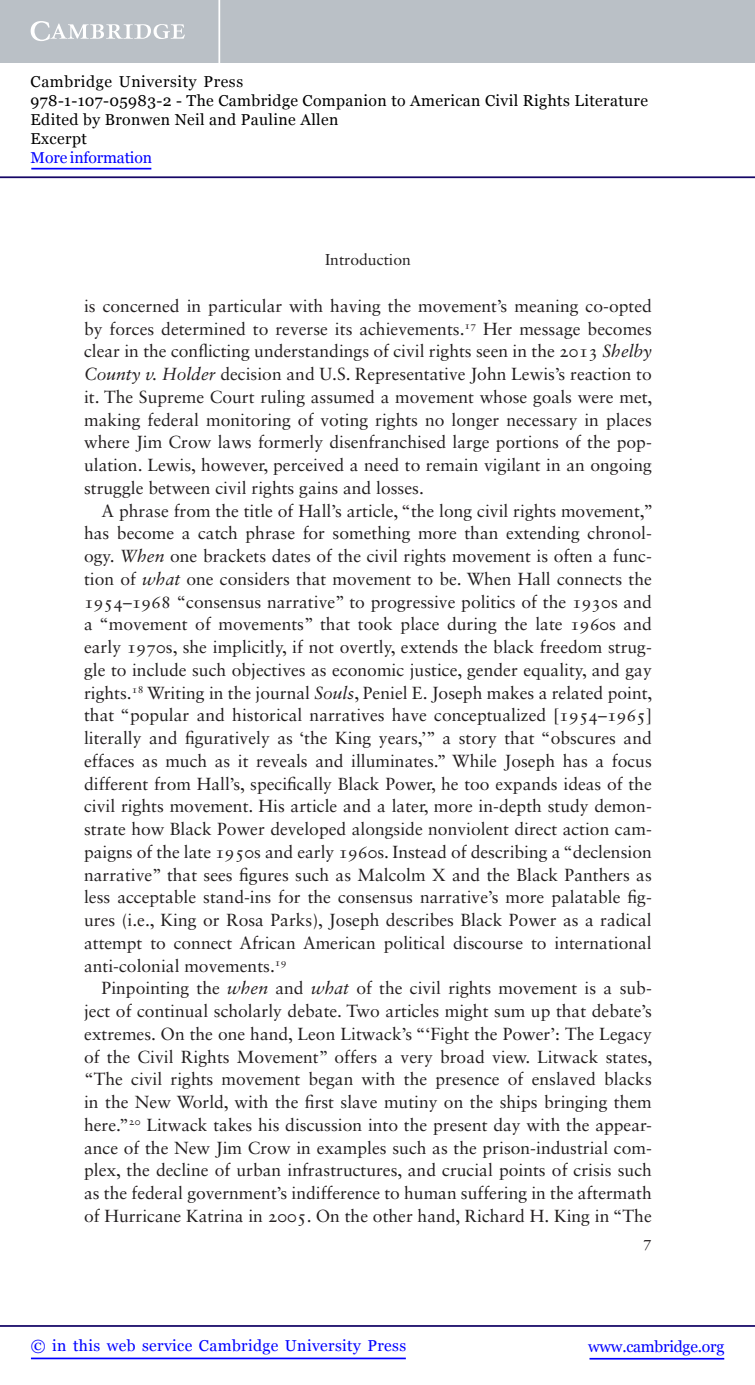
<style>
.page{position:relative;width:755px;height:1385px;background:#fff}
.page>*{position:absolute;margin:0;border:0;box-sizing:border-box;transform-origin:0 0}
.t1{font:17.5px/22.8px "Sabon LT Std";color:#231f20;text-align:justify}
.t2{font:15.75px/18.9px "Georgia";letter-spacing:.025em;color:#000}
.t3{font:15.75px "Georgia";letter-spacing:.025em;color:#00f}
.t4{font:15.75px "Georgia";letter-spacing:-.015em;color:#00f}
.t5{font:15.75px "Georgia";letter-spacing:-.01em;color:#00f}
.t6{font:15.75px "Sabon LT Std";color:#231f20}
.s1{font-style:italic}
</style>
<div class="page">
<hr style="left:589px;top:1358px;width:134px;height:1px;background:#00f">
<hr style="left:0;top:1325px;width:754px;height:2px;background:#150666">
<hr style="left:31px;top:1357px;width:374px;height:2px;background:#00f">
<div style="left:0;top:0;width:754px;height:63px;background:#bac0c6"></div>
<svg style="left:31px;top:21px;width:154px;height:20px"></svg>
<hr style="left:218px;top:0;width:2px;height:63px;background:#fff">
<hr style="left:0;top:176px;width:754px;height:2px;background:#150666">
<hr style="left:31px;top:168px;width:120px;height:1px;background:#00f">
<p class="t2" style="left:31px;top:73px;width:618px">Cambridge University Press<br>978-1-107-05983-2 - The Cambridge Companion to American Civil Rights Literature Edited by Bronwen Neil and Pauline Allen<br>Excerpt</p>
<p class="t5" style="left:31px;top:148px;width:123px">More information</p>
<p class="t6" style="left:325px;top:253px;width:87px">Introduction</p>
<p class="t1" style="left:84px;top:296px;width:569px">is concerned in particular with having the movement’s meaning co-opted by forces determined to reverse its achievements. <sup>17</sup> Her message becomes clear in the conflicting understandings of civil rights seen in the 2013 <span class="s1">Shelby County v. Holder</span> decision and U.S. Representative John Lewis ’s reaction to it. The Supreme Court ruling assumed a movement whose goals were met, making federal monitoring of voting rights no longer necessary in places where Jim Crow laws formerly disenfranchised large portions of the pop&shy;ulation. Lewis, however, perceived a need to remain vigilant in an ongoing struggle between civil rights gains and losses.</p>
<p class="t1" style="left:84px;top:501px;width:570px;text-indent:18px">A phrase from the title of Hall’s article, “the long civil rights movement,” has become a catch phrase for something more than extending chronol&shy;ogy. <span class="s1">When</span> one brackets dates of the civil rights movement is often a func&shy;tion of <span class="s1">what</span> one considers that movement to be. When Hall connects the 1954–1968 “consensus narrative ” to progressive politics of the 1930s and a “movement of movements” that took place during the late 1960s and early 1970s, she implicitly, if not overtly, extends the black freedom strug&shy;gle to include such objectives as economic justice , gender equality , and gay rights . <sup>18</sup> Writing in the journal <span class="s1">Souls</span>, Peniel E. Joseph makes a related point, that “popular and historical narratives have conceptualized [1954–1965] literally and figuratively as ‘the King years,’” a story that “obscures and effaces as much as it reveals and illuminates.” While Joseph has a focus different from Hall’s, specifically Black Power , he too expands ideas of the civil rights movement. His article and a later, more in-depth study demon&shy;strate how Black Power developed alongside nonviolent direct action cam&shy;paigns of the late 1950s and early 1960s. Instead of describing a “declension narrative ” that sees figures such as Malcolm X and the Black Panthers as less acceptable stand-ins for the consensus narrative’s more palatable fig&shy;ures (i.e., King or Rosa Parks ), Joseph describes Black Power as a radical attempt to connect African American political discourse to international anti-colonial movements. <sup>19</sup></p>
<p class="t1" style="left:84px;top:978px;width:569px;text-indent:18px">Pinpointing the <span class="s1">when</span> and <span class="s1">what</span> of the civil rights movement is a sub&shy;ject of continual scholarly debate. Two articles might sum up that debate’s extremes. On the one hand, Leon Litwack’s “‘Fight the Power’: The Legacy of the Civil Rights Movement” offers a very broad view. Litwack states, “The civil rights movement began with the presence of enslaved blacks in the New World, with the first slave mutiny on the ships bringing them here.” <sup>20</sup> Litwack takes his discussion into the present day with the appear&shy;ance of the New Jim Crow in examples such as the prison-industrial com&shy;plex , the decline of urban infrastructures, and crucial points of crisis such as the federal government’s indifference to human suffering in the aftermath of Hurricane Katrina in 2005. On the other hand, Richard H. King in “The</p>
<p class="t6" style="left:642px;top:1235px;width:10px">7</p>
<p class="t3" style="left:31px;top:1336px;width:376px">© in this web service Cambridge University Press</p>
<p class="t4" style="left:587px;top:1336px;width:137px">www.cambridge.org</p>
</div>
